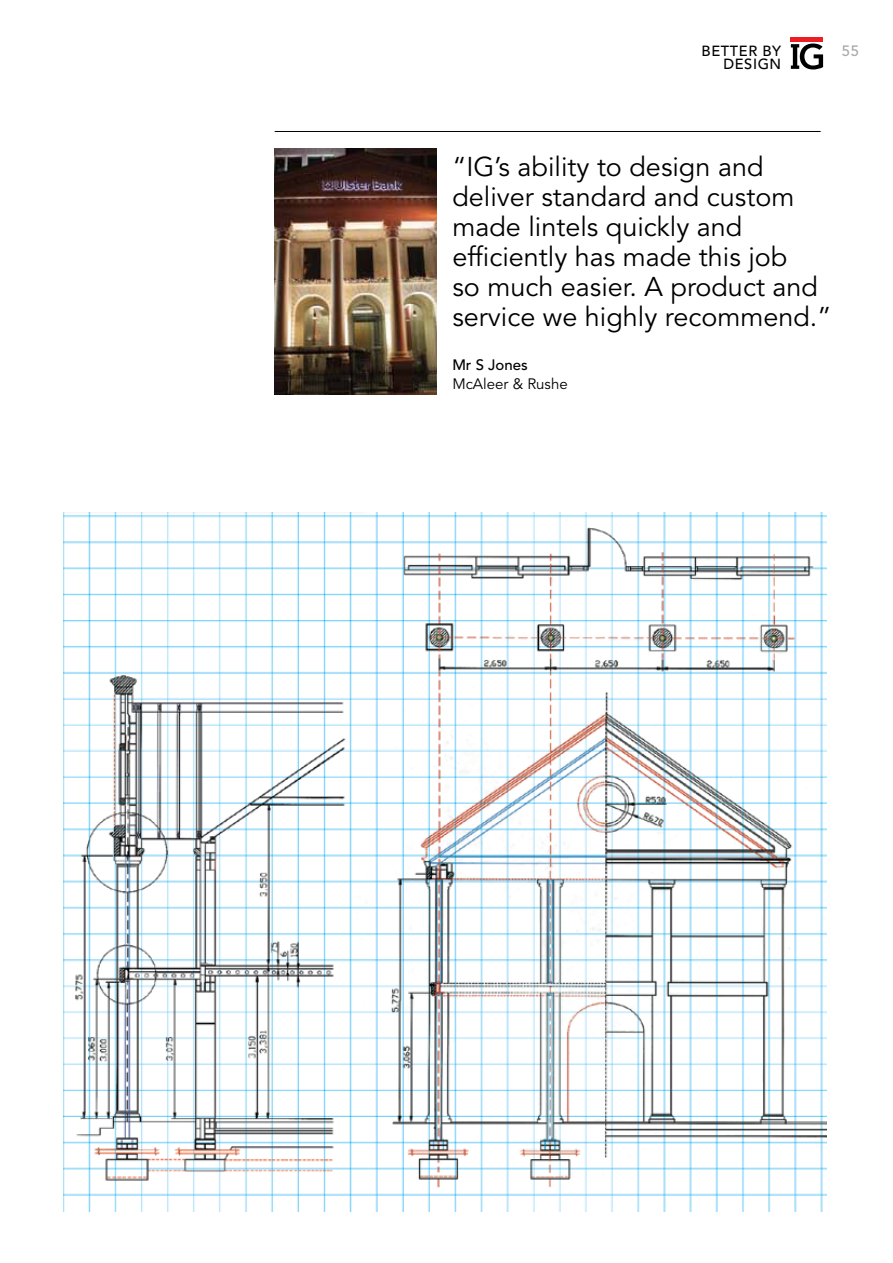
<style>
.page{position:relative;width:893px;height:1263px;background:#fff}
.page>*{position:absolute;margin:0;border:0;box-sizing:border-box;transform-origin:0 0}
.t1{font:27px/30px "Avenir LT Std";color:#000}
.t2{font:15px "Avenir LT Std";color:#000}
.t3{font:500 15px "Avenir LT Std";color:#000}
.t4{font:500 14.85px "Avenir LT Std";color:#a7a9ac}
.t5{font:500 14.55px "Avenir LT Std";letter-spacing:.04em;color:#000}
</style>
<div class="page">
<hr style="left:791px;top:37px;width:32px;height:4px;background:#ed1d24">
<svg style="left:791px;top:44px;width:32px;height:25px"></svg>
<img style="left:64px;top:512px;width:763px;height:700px">
<hr style="left:275px;top:131px;width:546px;height:1px;background:#000">
<img style="left:275px;top:149px;width:161px;height:246px">
<p class="t5" style="left:702px;top:42px;width:81px">BETTER BY</p>
<p class="t4" style="left:842px;top:42px;width:19px">55</p>
<p class="t5" style="left:723px;top:56px;width:59px">DESIGN</p>
<p class="t1" style="left:452px;top:153px;width:381px">“IG’s ability to design and deliver standard and custom made lintels quickly and efficiently has made this job<br>so much easier. A product and service we highly recommend.”</p>
<p class="t3" style="left:452px;top:356px;width:77px">Mr S Jones</p>
<p class="t2" style="left:452px;top:375px;width:117px">McAleer &amp; Rushe</p>
</div>
